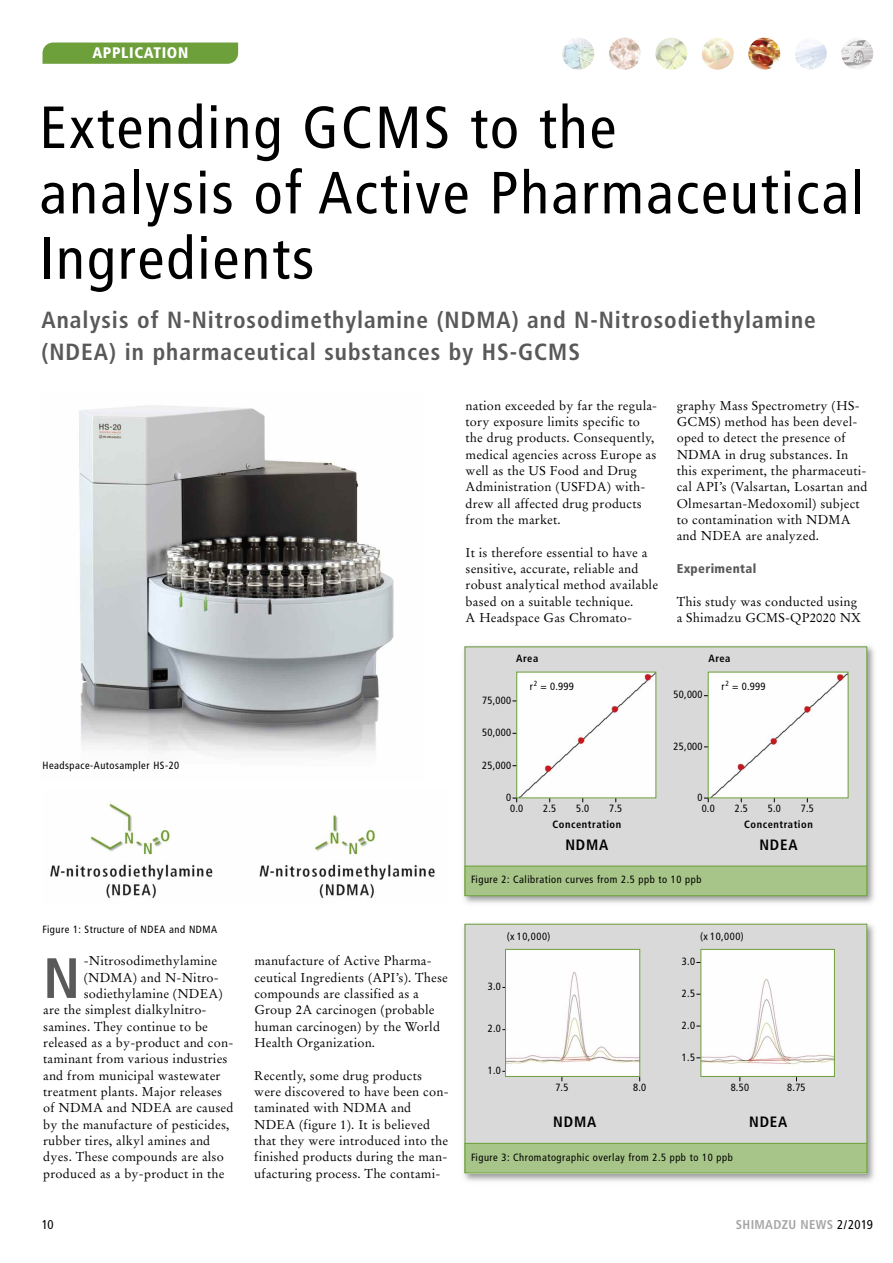
<style>
.page{position:relative;width:893px;height:1263px;background:#fff}
.page>*{position:absolute;margin:0;border:0;box-sizing:border-box;transform-origin:0 0}
.t1{font:condensed 59.4px/65.4px "Frutiger LT";letter-spacing:.04em;color:#000}
.t2{font:700 condensed 56.85px "Frutiger LT";color:#595959}
.t3{font:700 condensed 23.4px/32.7px "Frutiger LT";letter-spacing:.04em;color:#595959}
.t4{font:900 condensed 15.3px "Frutiger LT";letter-spacing:.04em;color:#fff}
.t5{font:700 condensed 15px "Frutiger LT";letter-spacing:.05em;color:#000}
.t6{font:12.75px/16.4px "Stempel Garamond LT";letter-spacing:.015em;color:#000}
.t7{font:700 condensed 12.75px "Frutiger LT";letter-spacing:.025em;color:#a6a6a6}
.t8{font:900 condensed 12.75px "Frutiger LT";letter-spacing:.025em;color:#595959}
.t9{font:condensed 12.75px "Frutiger LT";color:#000}
.t10{font:condensed 10.5px "Frutiger LT";letter-spacing:.05em;color:#000}
.t11{font:700 condensed 10.5px "Frutiger LT";letter-spacing:.05em;color:#000}
.s1{font-weight:400;color:#000}
</style>
<div class="page">
<img style="left:79px;top:405px;width:315px;height:351px">
<img style="left:50px;top:801px;width:385px;height:97px">
<img style="left:463px;top:646px;width:411px;height:257px">
<img style="left:463px;top:923px;width:411px;height:258px">
<div style="left:43px;top:43px;width:195px;height:21px;background:#6d9f3a"></div>
<img style="left:609px;top:38px;width:32px;height:32px;border-radius:50%">
<img style="left:562px;top:38px;width:32px;height:32px;border-radius:50%">
<img style="left:702px;top:38px;width:32px;height:32px;border-radius:50%">
<img style="left:748px;top:38px;width:32px;height:32px;border-radius:50%">
<img style="left:655px;top:38px;width:32px;height:32px;border-radius:50%">
<img style="left:795px;top:38px;width:32px;height:32px;border-radius:50%">
<img style="left:841px;top:38px;width:32px;height:32px;border-radius:50%">
<div style="left:465px;top:924px;width:402px;height:225px;background:#d9d9d9"></div>
<div style="left:465px;top:646px;width:402px;height:224px;background:#d9d9d9"></div>
<div style="left:518px;top:674px;width:136px;height:122px;background:#fefefe"></div>
<div style="left:710px;top:674px;width:136px;height:122px;background:#fefefe"></div>
<img style="left:507px;top:951px;width:131px;height:124px">
<div style="left:505px;top:949px;width:135px;height:128px;border:1px solid #6d9f3a"></div>
<img style="left:702px;top:951px;width:131px;height:124px">
<div style="left:700px;top:949px;width:135px;height:128px;border:1px solid #6d9f3a"></div>
<div style="left:465px;top:866px;width:402px;height:29px;background:#a8c589"></div>
<hr style="left:465px;top:866px;width:402px;height:1px;background:#6d9f3a">
<div style="left:465px;top:1143px;width:402px;height:30px;background:#a8c589"></div>
<hr style="left:465px;top:1143px;width:402px;height:1px;background:#6d9f3a">
<div style="left:465px;top:646px;width:402px;height:250px;border:1px solid #6d9f3a"></div>
<div style="left:465px;top:924px;width:402px;height:249px;border:1px solid #6d9f3a"></div>
<p class="t4" style="left:92px;top:47px;width:97px">APPLICATION</p>
<h1 class="t1" style="left:40px;top:99px;width:826px">Extending GCMS to the<br>analysis of Active Pharmaceutical<br>Ingredients</h1>
<h3 class="t3" style="left:42px;top:305px;width:776px">Analysis of N-Nitrosodimethylamine (NDMA) and N-Nitrosodiethylamine (NDEA) in pharmaceutical substances by HS-GCMS</h3>
<p class="t6" style="left:466px;top:398px;width:193px">nation exceeded by far the regula&shy;tory exposure limits specific to the drug products. Consequently, medical agencies across Europe as well as the US Food and Drug<br>Administration (USFDA) with&shy;drew all affected drug products from the market.</p>
<p class="t6" style="left:466px;top:545px;width:194px">It is therefore essential to have a sensitive, accurate, reliable and robust analytical method available based on a suitable technique.<br>A Headspace Gas Chromato-</p>
<p class="t11" style="left:516px;top:655px;width:24px">Area</p>
<p class="t6" style="left:677px;top:398px;width:192px">graphy Mass Spectrometry (HS-<br>GCMS) method has been devel&shy;oped to detect the presence of<br>NDMA in drug substances. In this experiment, the pharmaceuti&shy;cal API’s (Valsartan, Losartan and<br>Olmesartan-Medoxomil) subject to contamination with NDMA and NDEA are analyzed.</p>
<p class="t8" style="left:677px;top:563px;width:81px">Experimental</p>
<p class="t6" style="left:677px;top:594px;width:186px">This study was conducted using a Shimadzu GCMS-QP2020 NX</p>
<p class="t11" style="left:708px;top:655px;width:24px">Area</p>
<p class="t10" style="left:43px;top:761px;width:138px">Headspace-Autosampler HS-20</p>
<p class="t10" style="left:43px;top:925px;width:176px">Figure 1: Structure of NDEA and NDMA</p>
<h2 class="t2" style="left:43px;top:955px;width:38px">N</h2>
<p class="t6" style="left:84px;top:954px;width:135px">-Nitrosodimethylamine</p>
<p class="t6" style="left:84px;top:970px;width:137px">(NDMA) and N-Nitro-</p>
<p class="t6" style="left:84px;top:986px;width:141px">sodiethylamine (NDEA)</p>
<p class="t6" style="left:43px;top:1003px;width:165px">are the simplest dialkylnitro-</p>
<p class="t6" style="left:43px;top:1019px;width:166px">samines. They continue to be</p>
<p class="t6" style="left:43px;top:1035px;width:192px">released as a by-product and con-</p>
<p class="t6" style="left:43px;top:1052px;width:186px">taminant from various industries</p>
<p class="t6" style="left:43px;top:1068px;width:179px">and from municipal wastewater</p>
<p class="t6" style="left:43px;top:1084px;width:180px">treatment plants. Major releases</p>
<p class="t6" style="left:43px;top:1101px;width:192px">of NDMA and NDEA are caused</p>
<p class="t6" style="left:43px;top:1117px;width:188px">by the manufacture of pesticides,</p>
<p class="t6" style="left:43px;top:1133px;width:169px">rubber tires, alkyl amines and</p>
<p class="t6" style="left:43px;top:1150px;width:182px">dyes. These compounds are also</p>
<p class="t6" style="left:43px;top:1166px;width:183px">produced as a by-product in the</p>
<p class="t6" style="left:254px;top:954px;width:195px">manufacture of Active Pharma&shy;ceutical Ingredients (API’s). These compounds are classified as a<br>Group 2A carcinogen (probable human carcinogen) by the World<br>Health Organization.</p>
<p class="t6" style="left:254px;top:1068px;width:196px">Recently, some drug products were discovered to have been con&shy;taminated with NDMA and<br>NDEA (figure 1). It is believed that they were introduced into the finished products during the man&shy;ufacturing process. The contami-</p>
<p class="t10" style="left:482px;top:696px;width:30px">75,000</p>
<p class="t10" style="left:482px;top:728px;width:30px">50,000</p>
<p class="t10" style="left:482px;top:761px;width:30px">25,000</p>
<p class="t10" style="left:506px;top:793px;width:7px">0</p>
<p class="t10" style="left:530px;top:682px;width:45px">r<sup>2</sup> = 0.999</p>
<p class="t10" style="left:721px;top:682px;width:45px">r<sup>2</sup> = 0.999</p>
<p class="t10" style="left:674px;top:691px;width:30px">50,000</p>
<p class="t10" style="left:674px;top:742px;width:30px">25,000</p>
<p class="t10" style="left:698px;top:793px;width:7px">0</p>
<p class="t10" style="left:510px;top:804px;width:15px">0.0</p>
<p class="t10" style="left:543px;top:804px;width:15px">2.5</p>
<p class="t10" style="left:576px;top:804px;width:15px">5.0</p>
<p class="t10" style="left:609px;top:804px;width:15px">7.5</p>
<p class="t11" style="left:553px;top:820px;width:70px">Concentration</p>
<p class="t5" style="left:565px;top:838px;width:44px">NDMA</p>
<p class="t10" style="left:702px;top:804px;width:15px">0.0</p>
<p class="t10" style="left:735px;top:804px;width:15px">2.5</p>
<p class="t10" style="left:768px;top:804px;width:15px">5.0</p>
<p class="t10" style="left:801px;top:804px;width:15px">7.5</p>
<p class="t11" style="left:744px;top:820px;width:70px">Concentration</p>
<p class="t5" style="left:759px;top:838px;width:40px">NDEA</p>
<p class="t10" style="left:471px;top:875px;width:232px">Figure 2: Calibration curves from 2.5 ppb to 10 ppb</p>
<p class="t10" style="left:507px;top:932px;width:45px">(x 10,000)</p>
<p class="t10" style="left:700px;top:932px;width:45px">(x 10,000)</p>
<p class="t10" style="left:488px;top:982px;width:15px">3.0</p>
<p class="t10" style="left:488px;top:1024px;width:15px">2.0</p>
<p class="t10" style="left:488px;top:1066px;width:15px">1.0</p>
<p class="t10" style="left:555px;top:1083px;width:15px">7.5</p>
<p class="t10" style="left:633px;top:1083px;width:15px">8.0</p>
<p class="t5" style="left:553px;top:1116px;width:44px">NDMA</p>
<p class="t10" style="left:682px;top:957px;width:15px">3.0</p>
<p class="t10" style="left:682px;top:989px;width:15px">2.5</p>
<p class="t10" style="left:682px;top:1021px;width:15px">2.0</p>
<p class="t10" style="left:682px;top:1053px;width:15px">1.5</p>
<p class="t10" style="left:731px;top:1083px;width:20px">8.50</p>
<p class="t10" style="left:787px;top:1083px;width:20px">8.75</p>
<p class="t5" style="left:749px;top:1116px;width:40px">NDEA</p>
<p class="t10" style="left:471px;top:1153px;width:263px">Figure 3: Chromatographic overlay from 2.5 ppb to 10 ppb</p>
<p class="t9" style="left:42px;top:1220px;width:13px">10</p>
<p class="t7" style="left:736px;top:1220px;width:139px">SHIMADZU NEWS <span class="s1">2/2019</span></p>
</div>
